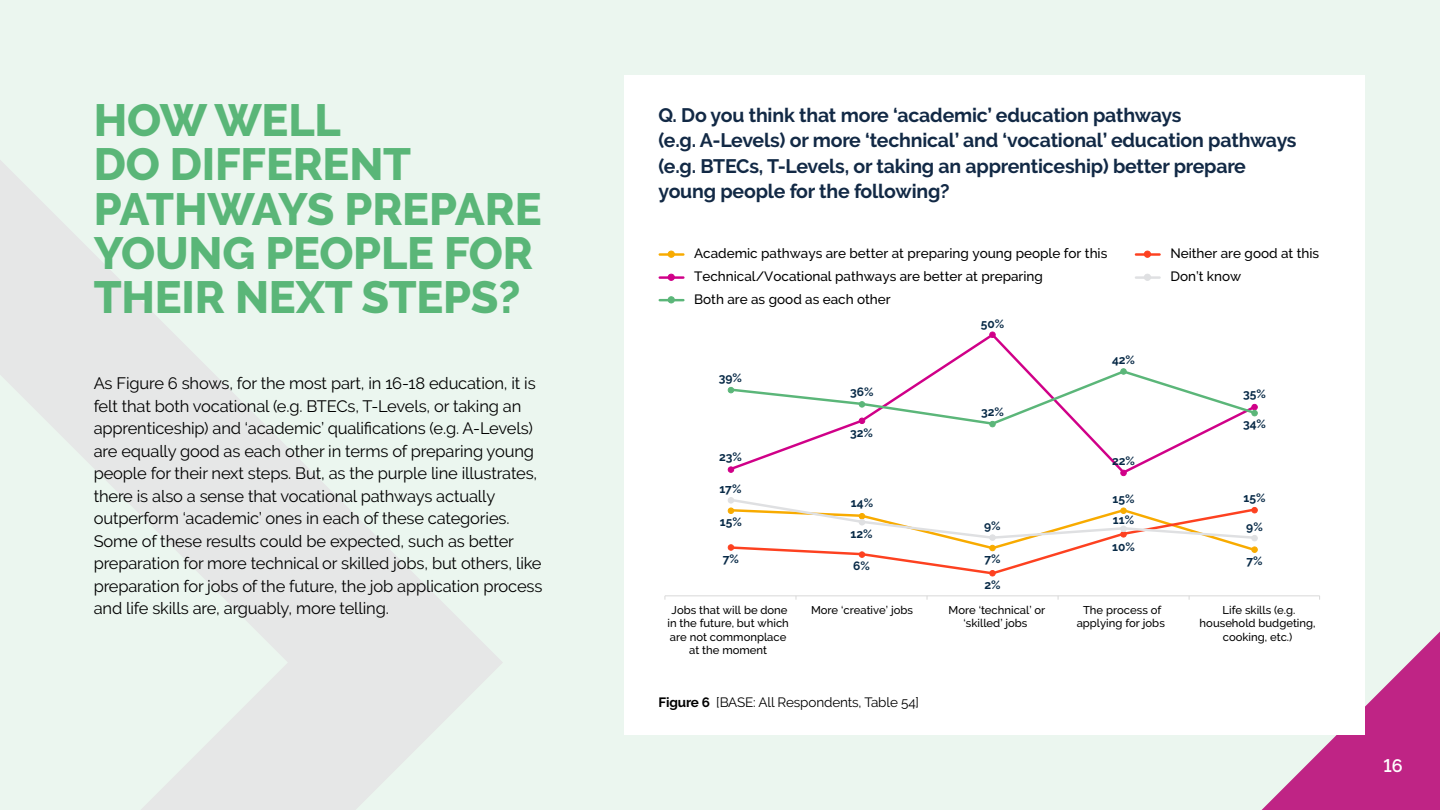
<style>
.page{position:relative;width:1440px;height:810px;background:#ebf6ef}
.page>*{position:absolute;margin:0;border:0;box-sizing:border-box;transform-origin:0 0}
.t1{font:800 45px/44.2px "Raleway";letter-spacing:-.005em;color:#5ab678}
.t2{font:700 19.5px/25.5px "Raleway";letter-spacing:-.01em;color:#122945}
.t3{font:600 18px "Raleway";color:#fff}
.t4{font:16.5px/22.5px "Raleway";letter-spacing:-.01em;color:#000}
.t5{font:500 13.5px/23.2px "Raleway";color:#000}
.t6{font:13.5px "Raleway";letter-spacing:-.01em;color:#000}
.t7{font:700 12px "Raleway";color:#082a47}
.t8{font:500 11.25px/13.5px "Raleway";color:#000;text-align:center}
.s1{font-weight:700}
</style>
<div class="page">
<svg style="left:1262px;top:632px;width:178px;height:178px"></svg>
<div style="left:624px;top:75px;width:741px;height:660px;background:#fff"></div>
<hr style="left:665px;top:595px;width:655px;height:1px;background:#d8d8d8">
<div style="left:1251px;top:547px;width:7px;height:6px;border:1px solid #f8ab00;border-radius:50%"></div>
<svg style="left:727px;top:335px;width:490px;height:137px"></svg>
<div style="left:728px;top:466px;width:6px;height:7px;border:1px solid #d00088;border-radius:50%"></div>
<div style="left:989px;top:332px;width:7px;height:6px;border:1px solid #d00088;border-radius:50%"></div>
<div style="left:1120px;top:470px;width:7px;height:6px;border:1px solid #d00088;border-radius:50%"></div>
<div style="left:1251px;top:404px;width:7px;height:6px;border:1px solid #d00088;border-radius:50%"></div>
<div style="left:1120px;top:368px;width:7px;height:7px;border:1px solid #5bb679;border-radius:50%"></div>
<svg style="left:728px;top:369px;width:529px;height:58px"></svg>
<div style="left:1251px;top:410px;width:7px;height:6px;border:1px solid #5bb679;border-radius:50%"></div>
<div style="left:1251px;top:507px;width:7px;height:6px;border:1px solid #fd4120;border-radius:50%"></div>
<svg style="left:728px;top:497px;width:529px;height:79px"></svg>
<div style="left:1251px;top:535px;width:7px;height:6px;border:1px solid #dfe0e2;border-radius:50%"></div>
<hr style="left:660px;top:253px;width:23px;height:3px;background:#f8ab00">
<div style="left:668px;top:251px;width:7px;height:7px;border:1px solid #f8ab00;border-radius:50%"></div>
<hr style="left:660px;top:276px;width:23px;height:3px;background:#d00088">
<div style="left:668px;top:274px;width:7px;height:7px;border:1px solid #d00088;border-radius:50%"></div>
<hr style="left:660px;top:299px;width:23px;height:2px;background:#5bb679">
<div style="left:668px;top:296px;width:7px;height:7px;border:1px solid #5bb679;border-radius:50%"></div>
<hr style="left:1136px;top:253px;width:24px;height:3px;background:#fd4120">
<div style="left:1144px;top:251px;width:7px;height:6px;background:#fd4120;border-radius:50%"></div>
<div style="left:1144px;top:251px;width:7px;height:7px;border:1px solid #fd4120;border-radius:50%"></div>
<hr style="left:1136px;top:276px;width:24px;height:3px;background:#dfe0e2">
<div style="left:1144px;top:274px;width:7px;height:6px;background:#dfe0e2;border-radius:50%"></div>
<div style="left:1144px;top:274px;width:7px;height:7px;border:1px solid #dfe0e2;border-radius:50%"></div>
<svg style="left:0;top:160px;width:503px;height:650px"></svg>
<p class="t1" style="left:94px;top:98px;width:449px">HOW WELL<br>DO DIFFERENT<br>PATHWAYS PREPARE<br>YOUNG PEOPLE FOR<br>THEIR NEXT STEPS?</p>
<p class="t4" style="left:94px;top:372px;width:450px">As Figure 6 shows, for the most part, in 16-18 education, it is felt that both vocational (e.g. BTECs, T-Levels, or taking an apprenticeship) and ‘academic’ qualifications (e.g. A-Levels) are equally good as each other in terms of preparing young people for their next steps. But, as the purple line illustrates, there is also a sense that vocational pathways actually outperform ‘academic’ ones in each of these categories.<br>Some of these results could be expected, such as better preparation for more technical or skilled jobs, but others, like preparation for jobs of the future, the job application process and life skills are, arguably, more telling.</p>
<p class="t2" style="left:658px;top:102px;width:640px">Q. Do you think that more ‘academic’ education pathways<br>(e.g. A-Levels) or more ‘technical’ and ‘vocational’ education pathways (e.g. BTECs, T-Levels, or taking an apprenticeship) better prepare young people for the following?</p>
<p class="t5" style="left:694px;top:242px;width:415px">Academic pathways are better at preparing young people for this<br>Technical/Vocational pathways are better at preparing<br>Both are as good as each other</p>
<p class="t7" style="left:719px;top:371px;width:25px">39%</p>
<p class="t7" style="left:719px;top:450px;width:24px">23%</p>
<p class="t7" style="left:719px;top:482px;width:24px">17%</p>
<p class="t7" style="left:720px;top:515px;width:24px">15%</p>
<p class="t7" style="left:723px;top:552px;width:18px">7%</p>
<p class="t7" style="left:850px;top:385px;width:25px">36%</p>
<p class="t7" style="left:850px;top:426px;width:24px">32%</p>
<p class="t7" style="left:851px;top:496px;width:24px">14%</p>
<p class="t7" style="left:850px;top:527px;width:24px">12%</p>
<p class="t7" style="left:853px;top:559px;width:18px">6%</p>
<p class="t7" style="left:981px;top:316px;width:25px">50%</p>
<p class="t7" style="left:981px;top:405px;width:24px">32%</p>
<p class="t7" style="left:984px;top:519px;width:18px">9%</p>
<p class="t7" style="left:984px;top:552px;width:18px">7%</p>
<p class="t7" style="left:984px;top:578px;width:18px">2%</p>
<p class="t7" style="left:1112px;top:353px;width:25px">42%</p>
<p class="t7" style="left:1112px;top:454px;width:24px">22%</p>
<p class="t7" style="left:1113px;top:492px;width:24px">15%</p>
<p class="t7" style="left:1113px;top:513px;width:23px">11%</p>
<p class="t7" style="left:1112px;top:540px;width:24px">10%</p>
<p class="t5" style="left:1170px;top:242px;width:150px">Neither are good at this<br>Don’t know</p>
<p class="t7" style="left:1243px;top:387px;width:24px">35%</p>
<p class="t7" style="left:1243px;top:417px;width:24px">34%</p>
<p class="t7" style="left:1244px;top:491px;width:24px">15%</p>
<p class="t7" style="left:1246px;top:520px;width:18px">9%</p>
<p class="t7" style="left:1247px;top:554px;width:18px">7%</p>
<p class="t8" style="left:668px;top:603px;width:123px">Jobs that will be done in the future, but which are not commonplace at the moment</p>
<p class="t8" style="left:811px;top:603px;width:103px">More ‘creative’ jobs</p>
<p class="t8" style="left:949px;top:603px;width:98px">More ‘technical’ or ‘skilled’ jobs</p>
<p class="t8" style="left:1077px;top:603px;width:90px">The process of applying for jobs</p>
<p class="t8" style="left:1200px;top:603px;width:117px">Life skills (e.g. household budgeting, cooking, etc.)</p>
<p class="t6" style="left:658px;top:694px;width:262px"><span class="s1">Figure 6</span> [BASE: All Respondents, Table 54]</p>
<p class="t3" style="left:1384px;top:755px;width:21px">16</p>
</div>
